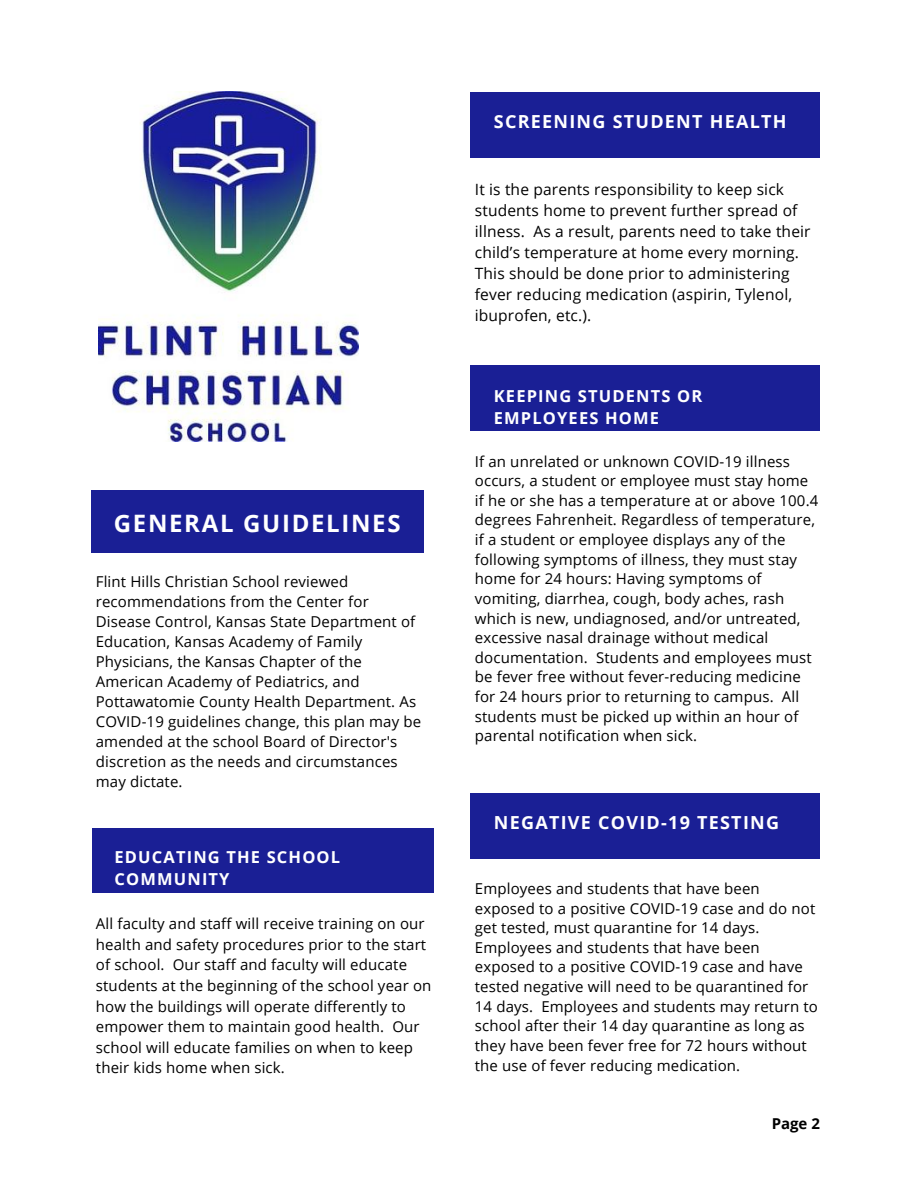
<style>
.page{position:relative;width:918px;height:1188px;background:#fff}
.page>*{position:absolute;margin:0;border:0;box-sizing:border-box;transform-origin:0 0}
.t1{font:700 24px "Open Sans";letter-spacing:.07em;color:#fff}
.t2{font:700 18px "Open Sans";letter-spacing:.07em;color:#fff}
.t3{font:700 16.5px/21.9px "Open Sans";letter-spacing:.07em;color:#fff}
.t4{font:15.6px/21px "Open Sans";letter-spacing:.01em;color:#000}
.t5{font:15px/19.6px "Open Sans";letter-spacing:.01em;color:#000}
.t6{font:700 15px "Open Sans";color:#000}
</style>
<div class="page">
<div style="left:92px;top:490px;width:332px;height:62px;background:#1a1f95"></div>
<div style="left:92px;top:829px;width:342px;height:64px;background:#1a1f95"></div>
<div style="left:471px;top:92px;width:349px;height:66px;background:#1a1f95"></div>
<div style="left:471px;top:365px;width:349px;height:66px;background:#1a1f95"></div>
<div style="left:471px;top:793px;width:349px;height:66px;background:#1a1f95"></div>
<img style="left:99px;top:92px;width:260px;height:350px">
<h1 class="t1" style="left:114px;top:506px;width:288px">GENERAL GUIDELINES</h1>
<p class="t5" style="left:96px;top:571px;width:327px">Flint Hills Christian School reviewed recommendations from the Center for Disease Control, Kansas State Department of Education, Kansas Academy of Family Physicians, the Kansas Chapter of the American Academy of Pediatrics, and Pottawatomie County Health Department. As COVID-19 guidelines change, this plan may be amended at the school Board of Director's discretion as the needs and circumstances may dictate.</p>
<p class="t3" style="left:115px;top:846px;width:227px">EDUCATING THE SCHOOL<br>COMMUNITY</p>
<p class="t5" style="left:96px;top:913px;width:337px;line-height:20.5px">All faculty and staff will receive training on our health and safety procedures prior to the start of school. Our staff and faculty will educate students at the beginning of the school year on how the buildings will operate differently to empower them to maintain good health. Our school will educate families on when to keep their kids home when sick.</p>
<p class="t2" style="left:494px;top:109px;width:294px">SCREENING STUDENT HEALTH</p>
<p class="t4" style="left:475px;top:178px;width:337px">It is the parents responsibility to keep sick students home to prevent further spread of illness. As a result, parents need to take their child’s temperature at home every morning.<br>This should be done prior to administering fever reducing medication (aspirin, Tylenol, ibuprofen, etc.).</p>
<p class="t3" style="left:494px;top:384px;width:210px;line-height:22.5px">KEEPING STUDENTS OR<br>EMPLOYEES HOME</p>
<p class="t5" style="left:475px;top:451px;width:345px">If an unrelated or unknown COVID-19 illness occurs, a student or employee must stay home if he or she has a temperature at or above 100.4 degrees Fahrenheit. Regardless of temperature, if a student or employee displays any of the following symptoms of illness, they must stay home for 24 hours: Having symptoms of vomiting, diarrhea, cough, body aches, rash which is new, undiagnosed, and/or untreated, excessive nasal drainage without medical documentation. Students and employees must be fever free without fever-reducing medicine for 24 hours prior to returning to campus. All students must be picked up within an hour of parental notification when sick.</p>
<p class="t2" style="left:494px;top:810px;width:287px">NEGATIVE COVID-19 TESTING</p>
<p class="t5" style="left:475px;top:878px;width:345px">Employees and students that have been exposed to a positive COVID-19 case and do not get tested, must quarantine for 14 days.<br>Employees and students that have been exposed to a positive COVID-19 case and have tested negative will need to be quarantined for 14 days. Employees and students may return to school after their 14 day quarantine as long as they have been fever free for 72 hours without the use of fever reducing medication.</p>
<p class="t6" style="left:772px;top:1113px;width:50px">Page 2</p>
</div>
